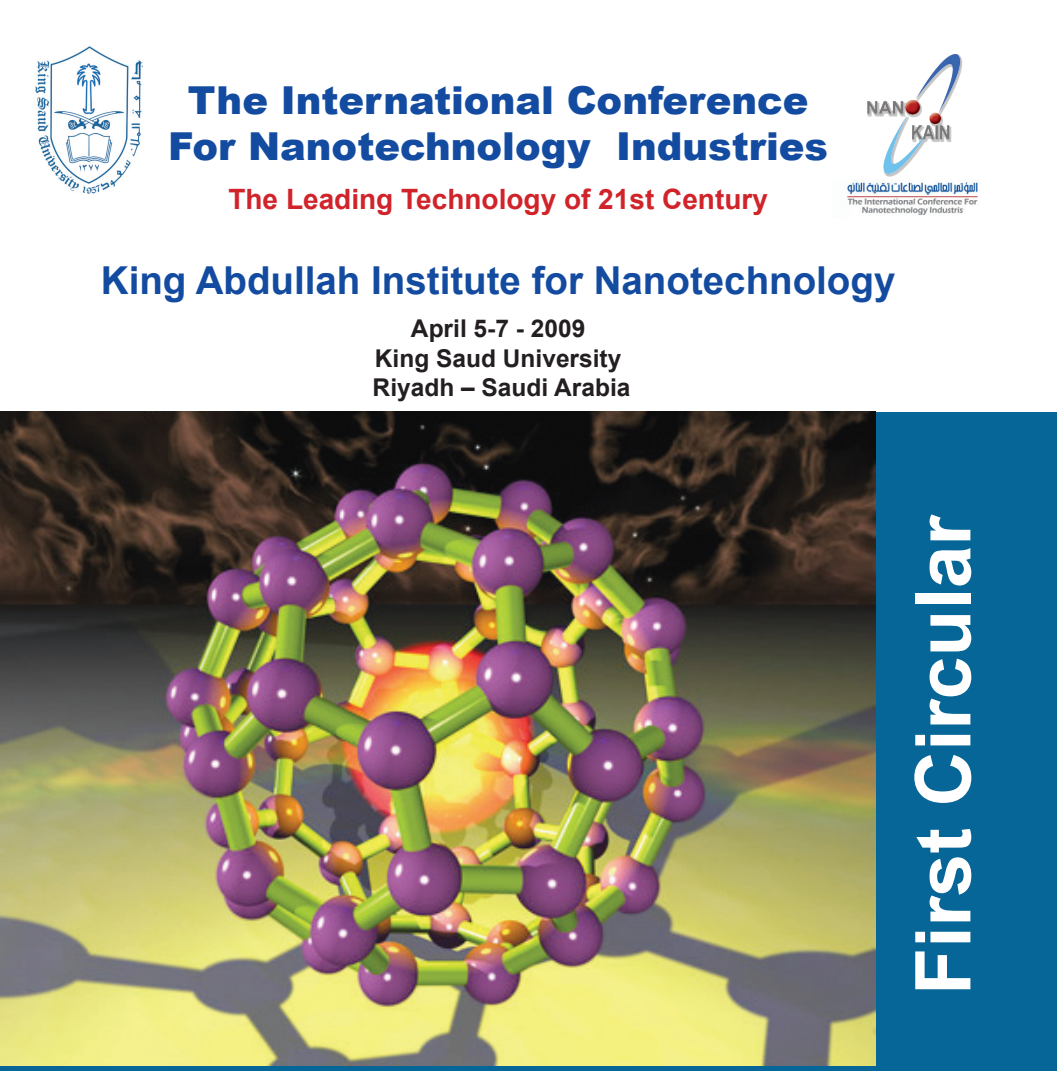
<style>
.page{position:relative;width:1057px;height:1072px;background:#fff}
.page>*{position:absolute;margin:0;border:0;box-sizing:border-box;transform-origin:0 0}
.t1{font:700 77px "Arial";color:#fff}
.t2{font:900 38.5px/46.2px "Arial";color:#134ba0;text-align:center}
.t3{font:700 38.5px "Arial";color:#134ba0}
.t4{font:700 28px "Arial";color:#d1232a}
.t5{font:700 24.5px/29.4px "Arial";color:#231f20;text-align:center}
</style>
<div class="page">
<div style="left:0;top:412px;width:1057px;height:658px;background:#076698"></div>
<img style="left:35px;top:46px;width:108px;height:148px">
<img style="left:867px;top:54px;width:95px;height:123px">
<img style="left:0;top:412px;width:875px;height:653px">
<img style="left:847px;top:182px;width:131px;height:33px">
<p class="t2" style="left:168px;top:77px;width:661px">The International Conference<br>For Nanotechnology Industries</p>
<p class="t4" style="left:228px;top:183px;width:541px">The Leading Technology of 21st Century</p>
<p class="t3" style="left:101px;top:258px;width:796px">King Abdullah Institute for Nanotechnology</p>
<p class="t5" style="left:373px;top:314px;width:259px">April 5-7 - 2009<br>King Saud University<br>Riyadh – Saudi Arabia</p>
<h1 class="t1" style="left:900px;top:994px;width:482px;rotate:-90deg">First Circular</h1>
</div>
